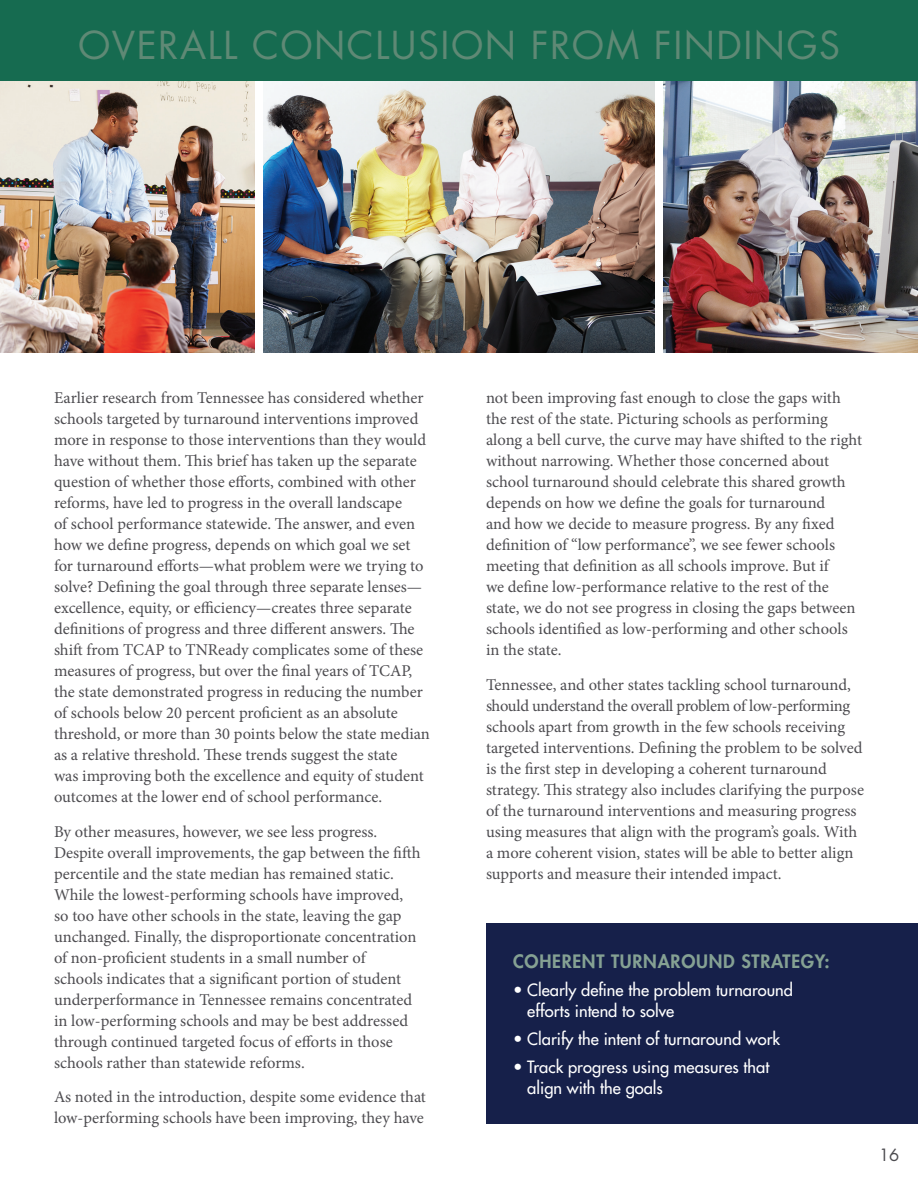
<style>
.page{position:relative;width:918px;height:1188px;background:#fff}
.page>*{position:absolute;margin:0;border:0;box-sizing:border-box;transform-origin:0 0}
.t1{font:37.5px "Futura";letter-spacing:.04em;color:#5f8975}
.t2{font:800 18px "Futura";letter-spacing:.04em;color:#85a193}
.t3{font:16.5px/21px "Minion Pro";letter-spacing:-.005em;color:#4d4c50}
.t4{font:16.5px/21px "Futura";color:#fff}
.t5{font:16.5px "Futura";color:#4d4c50}
</style>
<div class="page">
<div style="left:0;top:0;width:918px;height:81px;background:#166b50"></div>
<div style="left:486px;top:923px;width:432px;height:201px;background:#16204a"></div>
<img style="left:264px;top:81px;width:390px;height:271px">
<img style="left:0;top:81px;width:254px;height:271px">
<img style="left:664px;top:81px;width:254px;height:271px">
<h1 class="t1" style="left:78px;top:19px;width:763px">OVERALL CONCLUSION FROM FINDINGS</h1>
<p class="t3" style="left:54px;top:388px;width:377px">Earlier research from Tennessee has considered whether schools targeted by turnaround interventions improved more in response to those interventions than they would have without them. This brief has taken up the separate question of whether those efforts, combined with other reforms, have led to progress in the overall landscape<br>of school performance statewide. The answer, and even how we define progress, depends on which goal we set for turnaround efforts—what problem were we trying to solve? Defining the goal through three separate lenses— excellence, equity, or efficiency—creates three separate definitions of progress and three different answers. The shift from TCAP to TNReady complicates some of these measures of progress, but over the final years of TCAP, the state demonstrated progress in reducing the number of schools below 20 percent proficient as an absolute threshold, or more than 30 points below the state median as a relative threshold. These trends suggest the state<br>was improving both the excellence and equity of student outcomes at the lower end of school performance.</p>
<p class="t3" style="left:54px;top:821px;width:368px">By other measures, however, we see less progress.<br>Despite overall improvements, the gap between the fifth percentile and the state median has remained static.<br>While the lowest-performing schools have improved, so too have other schools in the state, leaving the gap unchanged. Finally, the disproportionate concentration of non-proficient students in a small number of<br>schools indicates that a significant portion of student underperformance in Tennessee remains concentrated in low-performing schools and may be best addressed through continued targeted focus of efforts in those schools rather than statewide reforms.</p>
<p class="t3" style="left:54px;top:1087px;width:374px">As noted in the introduction, despite some evidence that low-performing schools have been improving, they have</p>
<p class="t3" style="left:486px;top:388px;width:378px">not been improving fast enough to close the gaps with the rest of the state. Picturing schools as performing along a bell curve, the curve may have shifted to the right without narrowing. Whether those concerned about school turnaround should celebrate this shared growth depends on how we define the goals for turnaround<br>and how we decide to measure progress. By any fixed definition of “low performance”, we see fewer schools meeting that definition as all schools improve. But if<br>we define low-performance relative to the rest of the state, we do not see progress in closing the gaps between schools identified as low-performing and other schools in the state.</p>
<p class="t3" style="left:486px;top:674px;width:380px">Tennessee, and other states tackling school turnaround, should understand the overall problem of low-performing schools apart from growth in the few schools receiving targeted interventions. Defining the problem to be solved is the first step in developing a coherent turnaround strategy. This strategy also includes clarifying the purpose of the turnaround interventions and measuring progress using measures that align with the program’s goals. With a more coherent vision, states will be able to better align supports and measure their intended impact.</p>
<p class="t2" style="left:513px;top:950px;width:318px">COHERENT TURNAROUND STRATEGY:</p>
<p class="t4" style="left:527px;top:979px;width:267px;text-indent:-14px">• Clearly define the problem turnaround efforts intend to solve</p>
<p class="t4" style="left:513px;top:1028px;width:269px">• Clarify the intent of turnaround work</p>
<p class="t4" style="left:527px;top:1056px;width:244px;text-indent:-14px">• Track progress using measures that align with the goals</p>
<p class="t5" style="left:879px;top:1144px;width:22px">16</p>
</div>
